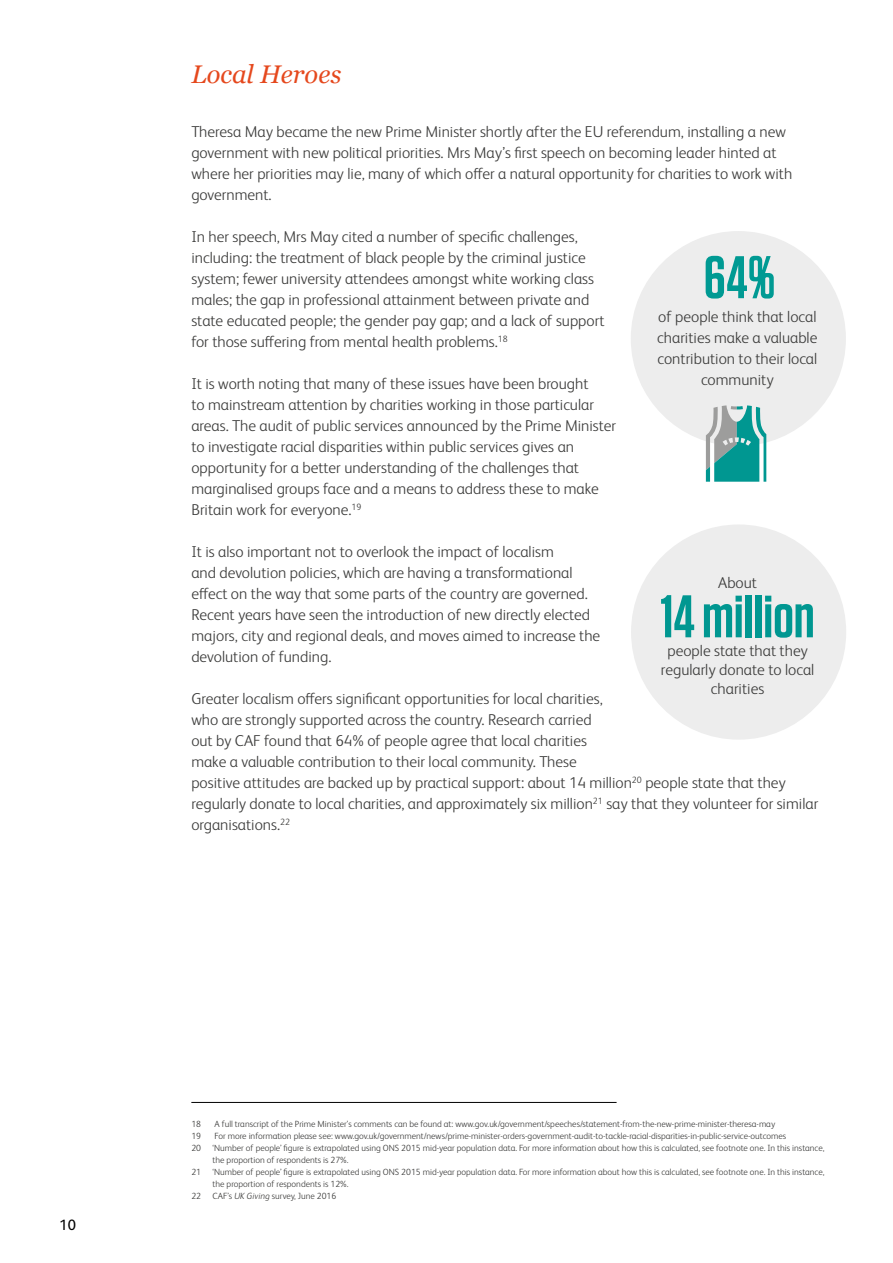
<style>
.page{position:relative;width:893px;height:1263px;background:#fff}
.page>*{position:absolute;margin:0;border:0;box-sizing:border-box;transform-origin:0 0}
.t1{font:600 60px "Tungsten";color:#009791}
.t2{font:600 60px "Tungsten";color:#009a93}
.t3{font:italic 25.5px "Georgia";color:#e5481d}
.t4{font:300 15.75px/21px "FS Albert Pro";color:#3c3c3b}
.t5{font:15px "FS Albert Pro";color:#000}
.t6{font:300 9px/12px "FS Albert Pro";color:#3c3c3b}
.s1{font-style:italic}
</style>
<div class="page">
<hr style="left:191px;top:1102px;width:426px;height:1px;background:#000">
<div style="left:631px;top:524px;width:215px;height:216px;background:#ededed;border-radius:50%"></div>
<div style="left:631px;top:231px;width:215px;height:215px;background:#ededed;border-radius:50%"></div>
<svg style="left:706px;top:405px;width:60px;height:77px"></svg>
<p class="t5" style="left:60px;top:1214px;width:18px">10</p>
<h2 class="t3" style="left:191px;top:56px;width:151px">Local Heroes</h2>
<p class="t4" style="left:191px;top:120px;width:602px">Theresa May became the new Prime Minister shortly after the EU referendum, installing a new government with new political priorities. Mrs May’s first speech on becoming leader hinted at where her priorities may lie, many of which offer a natural opportunity for charities to work with government.</p>
<p class="t4" style="left:191px;top:225px;width:415px">In her speech, Mrs May cited a number of specific challenges, including: the treatment of black people by the criminal justice system; fewer university attendees amongst white working class males; the gap in professional attainment between private and state educated people; the gender pay gap; and a lack of support for those suffering from mental health problems.<sup>18</sup></p>
<p class="t4" style="left:191px;top:372px;width:426px">It is worth noting that many of these issues have been brought<br>to mainstream attention by charities working in those particular areas. The audit of public services announced by the Prime Minister to investigate racial disparities within public services gives an opportunity for a better understanding of the challenges that marginalised groups face and a means to address these to make Britain work for everyone.<sup>19</sup></p>
<p class="t4" style="left:191px;top:540px;width:410px">It is also important not to overlook the impact of localism<br>and devolution policies, which are having a transformational effect on the way that some parts of the country are governed.<br>Recent years have seen the introduction of new directly elected majors, city and regional deals, and moves aimed to increase the devolution of funding.</p>
<p class="t4" style="left:191px;top:687px;width:628px">Greater localism offers significant opportunities for local charities,<br>who are strongly supported across the country. Research carried<br>out by CAF found that 64% of people agree that local charities<br>make a valuable contribution to their local community. These<br>positive attitudes are backed up by practical support: about 14 million<sup>20</sup> people state that they regularly donate to local charities, and approximately six million<sup>21</sup> say that they volunteer for similar organisations.<sup>22</sup></p>
<h1 class="t2" style="left:704px;top:246px;width:73px">64%</h1>
<p class="t4" style="left:657px;top:305px;width:162px;text-align:center">of people think that local charities make a valuable contribution to their local community</p>
<p class="t4" style="left:718px;top:571px;width:40px">About</p>
<h1 class="t1" style="left:661px;top:585px;width:155px">14 million</h1>
<p class="t4" style="left:661px;top:640px;width:155px;line-height:18.9px;text-align:center">people state that they regularly donate to local charities</p>
<p class="t6" style="left:191px;top:1117px;width:11px">18</p>
<p class="t6" style="left:215px;top:1117px;width:562px">A full transcript of the Prime Minister’s comments can be found at: www.gov.uk/government/speeches/statement-from-the-new-prime-minister-theresa-may</p>
<p class="t6" style="left:191px;top:1129px;width:11px">19</p>
<p class="t6" style="left:215px;top:1129px;width:573px">For more information please see: www.gov.uk/government/news/prime-minister-orders-government-audit-to-tackle-racial-disparities-in-public-service-outcomes</p>
<p class="t6" style="left:191px;top:1141px;width:11px">20</p>
<p class="t6" style="left:213px;top:1141px;width:613px">‘Number of people’ figure is extrapolated using ONS 2015 mid-year population data. For more information about how this is calculated, see footnote one. In this instance, the proportion of respondents is 27%.</p>
<p class="t6" style="left:191px;top:1165px;width:11px">21</p>
<p class="t6" style="left:213px;top:1165px;width:613px">‘Number of people’ figure is extrapolated using ONS 2015 mid-year population data. For more information about how this is calculated, see footnote one. In this instance, the proportion of respondents is 12%.</p>
<p class="t6" style="left:191px;top:1189px;width:11px">22</p>
<p class="t6" style="left:213px;top:1189px;width:125px">CAF’s <span class="s1">UK Giving</span> survey, June 2016</p>
</div>
